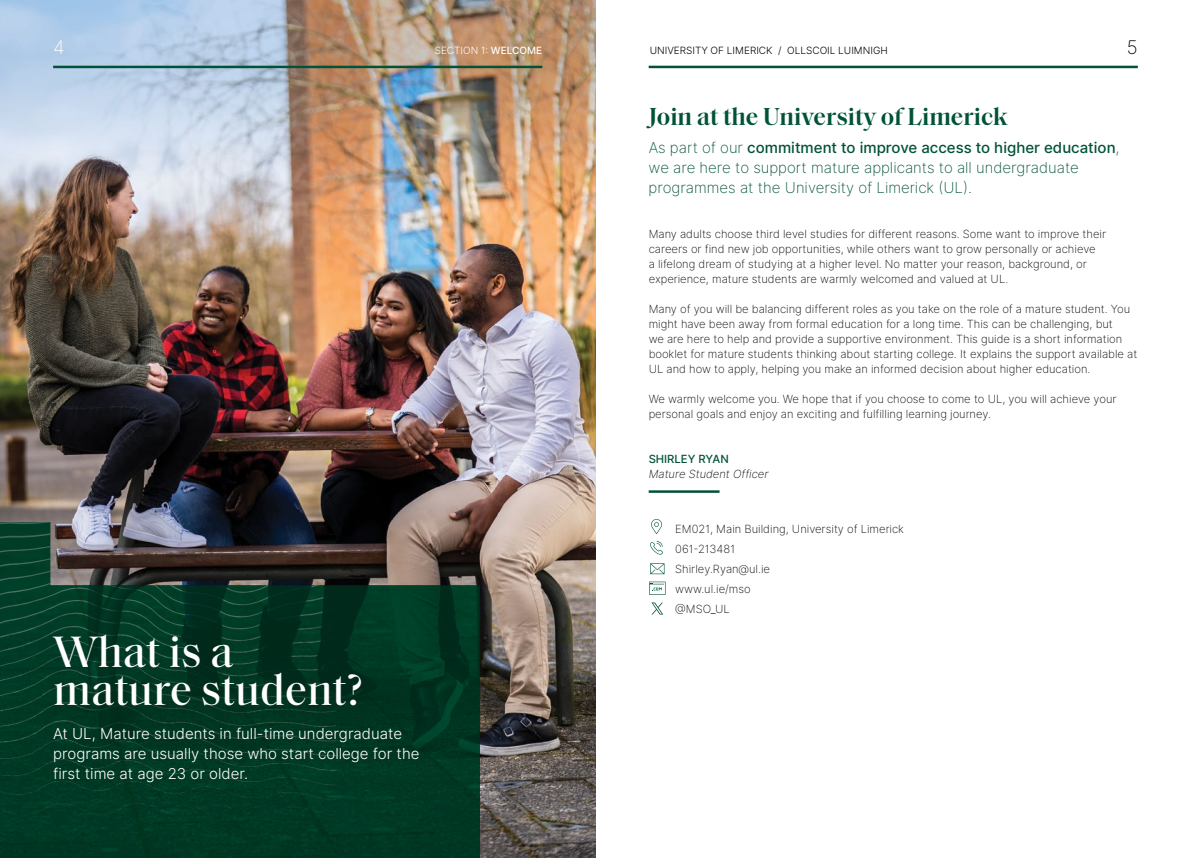
<style>
.page{position:relative;width:1191px;height:858px;background:#fff}
.page>*{position:absolute;margin:0;border:0;box-sizing:border-box;transform-origin:0 0}
.t1{font:500 44.62px/37.5px "Saol Standard";color:#fff}
.t2{font:600 25px "Saol Standard";color:#005336}
.t3{font:18.75px "Inter Extra Light BETA";color:#fff}
.t4{font:18.75px "Inter Extra Light BETA";color:#000}
.t5{font:15px/20px "Inter Light BETA";color:#fff}
.t6{font:15px/20px "Inter Extra Light BETA";color:#005336}
.t7{font:500 15px "Inter";color:#005336}
.t8{font:11.25px/15px "Inter Extra Light BETA";color:#000}
.t9{font:11.25px "Inter Extra Light Italic BETA";color:#000}
.t10{font:500 11.25px "Inter";color:#005336}
.t11{font:10px "Inter Light BETA";color:#000}
.t12{font:10px "Inter Light BETA";color:#fff}
.s1{font-family:"Inter";font-weight:500}
.s2{font-family:"Inter Extra Light BETA";font-weight:400}
</style>
<div class="page">
<img style="left:0;top:0;width:595px;height:857px">
<hr style="left:53px;top:66px;width:489px;height:2px;background:#005336">
<hr style="left:648px;top:66px;width:489px;height:2px;background:#005336">
<svg style="left:0;top:522px;width:480px;height:335px;background:#0d3a29"></svg>
<hr style="left:648px;top:490px;width:71px;height:3px;background:#005336">
<svg style="left:649px;top:581px;width:16px;height:14px"></svg>
<svg style="left:650px;top:541px;width:13px;height:14px"></svg>
<svg style="left:651px;top:519px;width:11px;height:15px"></svg>
<svg style="left:650px;top:563px;width:14px;height:11px"></svg>
<svg style="left:651px;top:602px;width:12px;height:12px"></svg>
<h3 class="t3" style="left:53px;top:34px;width:13px">4</h3>
<p class="t12" style="left:435px;top:43px;width:109px">SECTION 1: <span class="s1">WELCOME</span></p>
<p class="t11" style="left:649px;top:43px;width:240px">UNIVERSITY OF LIMERICK / OLLSCOIL LUIMNIGH</p>
<h3 class="t4" style="left:1126px;top:34px;width:12px">5</h3>
<h2 class="t2" style="left:648px;top:98px;width:360px">Join at the University of Limerick</h2>
<h3 class="t7" style="left:648px;top:136px;width:472px"><span class="s2">As part of our</span> commitment to improve access to higher education<span class="s2">,</span></h3>
<h3 class="t6" style="left:648px;top:157px;width:432px">we are here to support mature applicants to all undergraduate programmes at the University of Limerick (UL).</h3>
<p class="t8" style="left:648px;top:226px;width:459px">Many adults choose third level studies for different reasons. Some want to improve their careers or find new job opportunities, while others want to grow personally or achieve<br>a lifelong dream of studying at a higher level. No matter your reason, background, or experience, mature students are warmly welcomed and valued at UL.</p>
<p class="t8" style="left:648px;top:301px;width:490px">Many of you will be balancing different roles as you take on the role of a mature student. You might have been away from formal education for a long time. This can be challenging, but<br>we are here to help and provide a supportive environment. This guide is a short information booklet for mature students thinking about starting college. It explains the support available at UL and how to apply, helping you make an informed decision about higher education.</p>
<p class="t8" style="left:648px;top:391px;width:469px">We warmly welcome you. We hope that if you choose to come to UL, you will achieve your personal goals and enjoy an exciting and fulfilling learning journey.</p>
<p class="t10" style="left:648px;top:450px;width:82px">SHIRLEY RYAN</p>
<p class="t9" style="left:648px;top:465px;width:121px">Mature Student Officer</p>
<h1 class="t1" style="left:53px;top:630px;width:311px">What is a mature student?</h1>
<h3 class="t5" style="left:53px;top:723px;width:368px">At UL, Mature students in full-time undergraduate programs are usually those who start college for the first time at age 23 or older.</h3>
<p class="t8" style="left:675px;top:519px;width:230px;line-height:20px">EM021, Main Building, University of Limerick<br>061-213481<br>Shirley.Ryan@ul.ie<br>www.ul.ie/mso<br>@MSO_UL</p>
</div>
